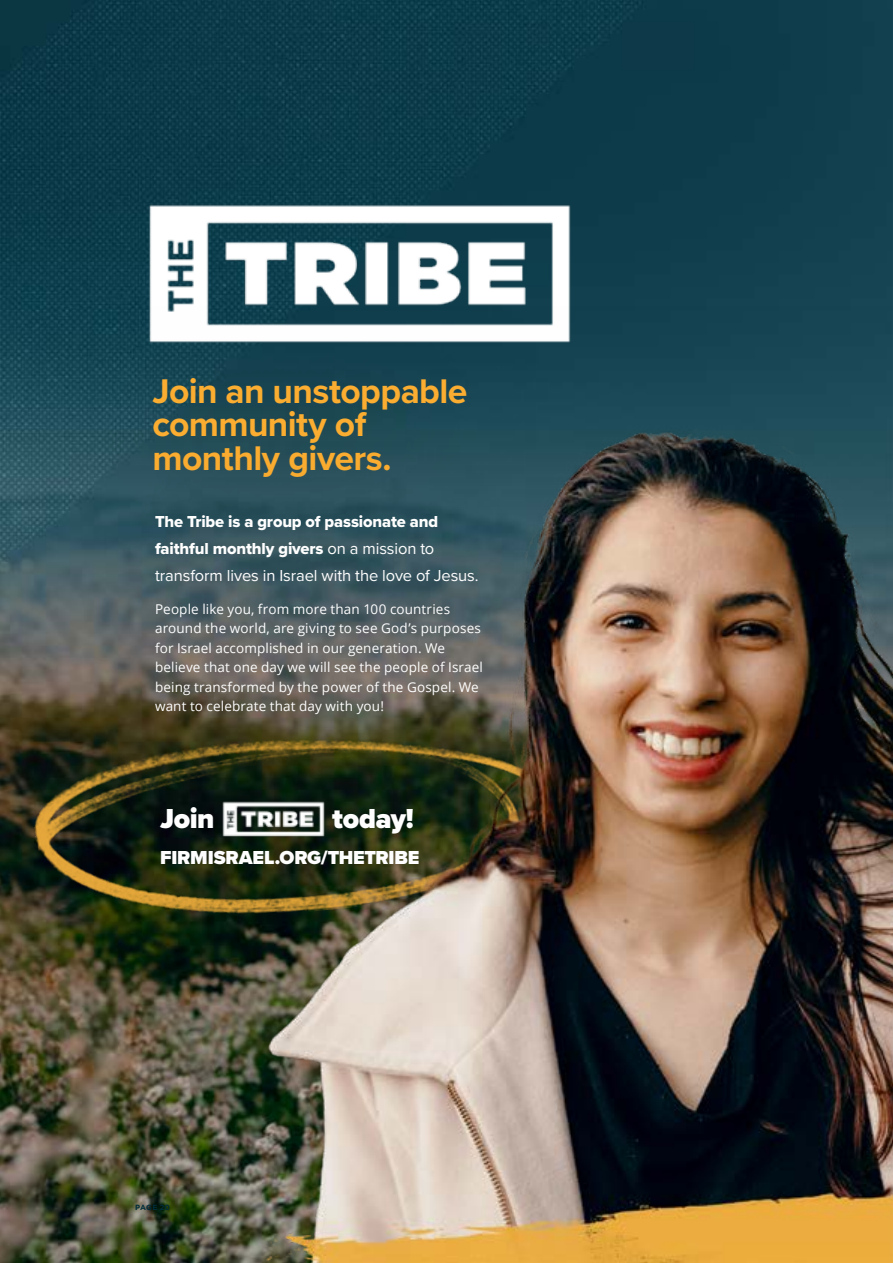
<style>
.page{position:relative;width:893px;height:1263px;background:#fff}
.page>*{position:absolute;margin:0;border:0;box-sizing:border-box;transform-origin:0 0}
.t1{font:700 35.4px/33.6px "Proxima Nova";letter-spacing:-.015em;color:#fbae31}
.t2{font:900 28.5px "Proxima Nova";letter-spacing:-.015em;color:#fff}
.t3{font:900 19.5px "Proxima Nova";letter-spacing:-.01em;color:#fff}
.t4{font:16.5px/27px "Proxima Nova Extrabld";letter-spacing:-.01em;color:#fff}
.t5{font:16.5px "Proxima Nova";letter-spacing:-.005em;color:#fff}
.t6{font:13.5px/19.5px "Open Sans";letter-spacing:.01em;color:#fff}
.t7{font:700 7.5px "Gotham";letter-spacing:.02em;color:#002e3c}
.s1{font-family:"Proxima Nova"}
</style>
<div class="page">
<img style="left:0;top:0;width:893px;height:1263px">
<img style="left:142px;top:196px;width:435px;height:110px">
<img style="left:27px;top:306px;width:866px;height:957px">
<h1 class="t1" style="left:152px;top:373px;width:317px">Join an unstoppable community of monthly givers.</h1>
<p class="t4" style="left:155px;top:507px;width:285px">The Tribe is a group of passionate and faithful monthly givers <span class="s1">on a mission to</span></p>
<p class="t5" style="left:155px;top:563px;width:325px">transform lives in Israel with the love of Jesus.</p>
<p class="t6" style="left:155px;top:599px;width:329px">People like you, from more than 100 countries around the world, are giving to see God’s purposes for Israel accomplished in our generation. We believe that one day we will see the people of Israel being transformed by the power of the Gospel. We want to celebrate that day with you!</p>
<h2 class="t2" style="left:160px;top:797px;width:56px">Join</h2>
<h2 class="t2" style="left:332px;top:797px;width:83px">today!</h2>
<h3 class="t3" style="left:160px;top:843px;width:261px">FIRMISRAEL.ORG/THETRIBE</h3>
<p class="t7" style="left:135px;top:1202px;width:36px">PAGE 20</p>
</div>
